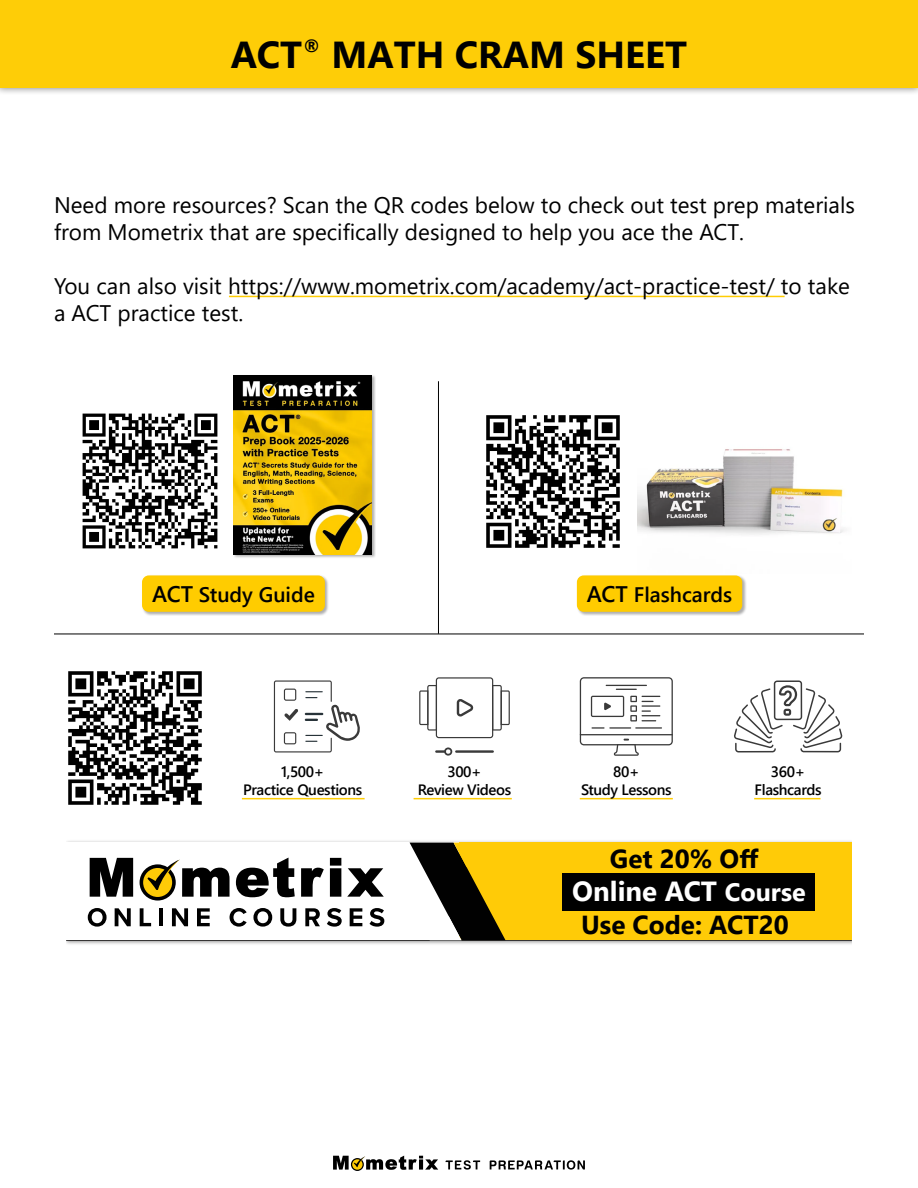
<style>
.page{position:relative;width:918px;height:1188px;background:#fff}
.page>*{position:absolute;margin:0;border:0;box-sizing:border-box;transform-origin:0 0}
.t1{font:700 37.5px "Segoe UI";color:#000}
.t2{font:700 27.6px "Segoe UI";color:#fff}
.t3{font:700 26.1px "Segoe UI";color:#000}
.t4{font:22.5px/27px "Segoe UI";color:#000}
.t5{font:600 21px "Segoe UI";color:#000}
.t6{font:600 15px/18px "Segoe UI";letter-spacing:-.025em;color:#000;text-align:center}
.s1{font-size:22.5px}
.s2{font-size:25.05px}
</style>
<div class="page">
<div style="left:0;top:0;width:918px;height:96px;background:#000;opacity:.5"></div>
<div style="left:0;top:0;width:918px;height:88px;background:#fecd07"></div>
<svg style="left:333px;top:1156px;width:105px;height:15px"></svg>
<svg style="left:446px;top:1160px;width:34px;height:10px"></svg>
<svg style="left:490px;top:1160px;width:95px;height:10px"></svg>
<hr style="left:229px;top:296px;width:556px;height:1px;background:#ffcd03">
<img style="left:66px;top:841px;width:786px;height:103px">
<div style="left:454px;top:843px;width:397px;height:97px;background:#ffcb07"></div>
<div style="left:67px;top:843px;width:392px;height:97px;background:#fff"></div>
<svg style="left:410px;top:843px;width:96px;height:97px"></svg>
<svg style="left:90px;top:858px;width:294px;height:43px"></svg>
<svg style="left:88px;top:908px;width:19px;height:19px"></svg>
<svg style="left:115px;top:908px;width:16px;height:18px"></svg>
<svg style="left:140px;top:908px;width:11px;height:18px"></svg>
<hr style="left:159px;top:908px;width:4px;height:18px;background:#000">
<svg style="left:172px;top:908px;width:16px;height:18px"></svg>
<svg style="left:197px;top:908px;width:13px;height:18px"></svg>
<svg style="left:230px;top:908px;width:17px;height:19px"></svg>
<svg style="left:253px;top:908px;width:19px;height:19px"></svg>
<svg style="left:280px;top:908px;width:16px;height:19px"></svg>
<svg style="left:305px;top:908px;width:15px;height:18px"></svg>
<svg style="left:327px;top:908px;width:15px;height:19px"></svg>
<svg style="left:350px;top:908px;width:12px;height:18px"></svg>
<svg style="left:370px;top:908px;width:14px;height:19px"></svg>
<div style="left:562px;top:873px;width:253px;height:38px;background:#000"></div>
<div style="left:233px;top:374px;width:143px;height:184px;background:#000;opacity:.32"></div>
<img style="left:233px;top:376px;width:139px;height:179px">
<img style="left:82px;top:413px;width:136px;height:136px">
<img style="left:68px;top:671px;width:134px;height:134px">
<img style="left:486px;top:415px;width:134px;height:133px">
<svg style="left:580px;top:677px;width:93px;height:79px"></svg>
<hr style="left:609px;top:727px;width:22px;height:2px;background:#3a3a3a">
<hr style="left:635px;top:727px;width:27px;height:2px;background:#3a3a3a">
<hr style="left:580px;top:798px;width:93px;height:1px;background:#ffcd03">
<svg style="left:274px;top:680px;width:86px;height:72px"></svg>
<hr style="left:242px;top:798px;width:123px;height:1px;background:#ffcd03">
<svg style="left:435px;top:747px;width:59px;height:9px"></svg>
<svg style="left:419px;top:677px;width:91px;height:61px"></svg>
<hr style="left:414px;top:798px;width:98px;height:1px;background:#ffcd03">
<svg style="left:734px;top:680px;width:108px;height:72px"></svg>
<hr style="left:754px;top:798px;width:67px;height:1px;background:#ffcd03">
<hr style="left:54px;top:634px;width:810px;height:1px;background:#000">
<hr style="left:438px;top:381px;width:1px;height:253px;background:#000">
<div style="left:141px;top:574px;width:188px;height:42px;background:#000;opacity:.32"></div>
<div style="left:142px;top:575px;width:183px;height:37px;background:#fc0;border-radius:7px"></div>
<div style="left:577px;top:574px;width:170px;height:42px;background:#000;opacity:.32"></div>
<div style="left:577px;top:575px;width:165px;height:37px;background:#fc0;border-radius:7px"></div>
<img style="left:637px;top:449px;width:208px;height:86px">
<h1 class="t1" style="left:231px;top:19px;width:458px">ACT<sup>®</sup> MATH CRAM SHEET</h1>
<p class="t4" style="left:54px;top:189px;width:803px">Need more resources? Scan the QR codes below to check out test prep materials from Mometrix that are specifically designed to help you ace the ACT.</p>
<p class="t4" style="left:54px;top:270px;width:797px">You can also visit https://www.mometrix.com/academy/act-practice-test/ to take a ACT practice test.</p>
<p class="t5" style="left:152px;top:575px;width:164px"><span class="s1">ACT</span> Study Guide</p>
<p class="t5" style="left:587px;top:575px;width:147px"><span class="s1">ACT</span> Flashcards</p>
<p class="t6" style="left:243px;top:762px;width:121px">1,500+<br>Practice Questions</p>
<p class="t6" style="left:418px;top:762px;width:95px">300+<br>Review Videos</p>
<p class="t6" style="left:755px;top:762px;width:68px">360+<br>Flashcards</p>
<p class="t6" style="left:581px;top:762px;width:92px">80+<br>Study Lessons</p>
<p class="t3" style="left:610px;top:834px;width:150px">Get 20% Off</p>
<p class="t2" style="left:572px;top:865px;width:235px">Online ACT <span class="s2">Course</span></p>
<p class="t3" style="left:581px;top:900px;width:209px">Use Code: ACT20</p>
</div>
